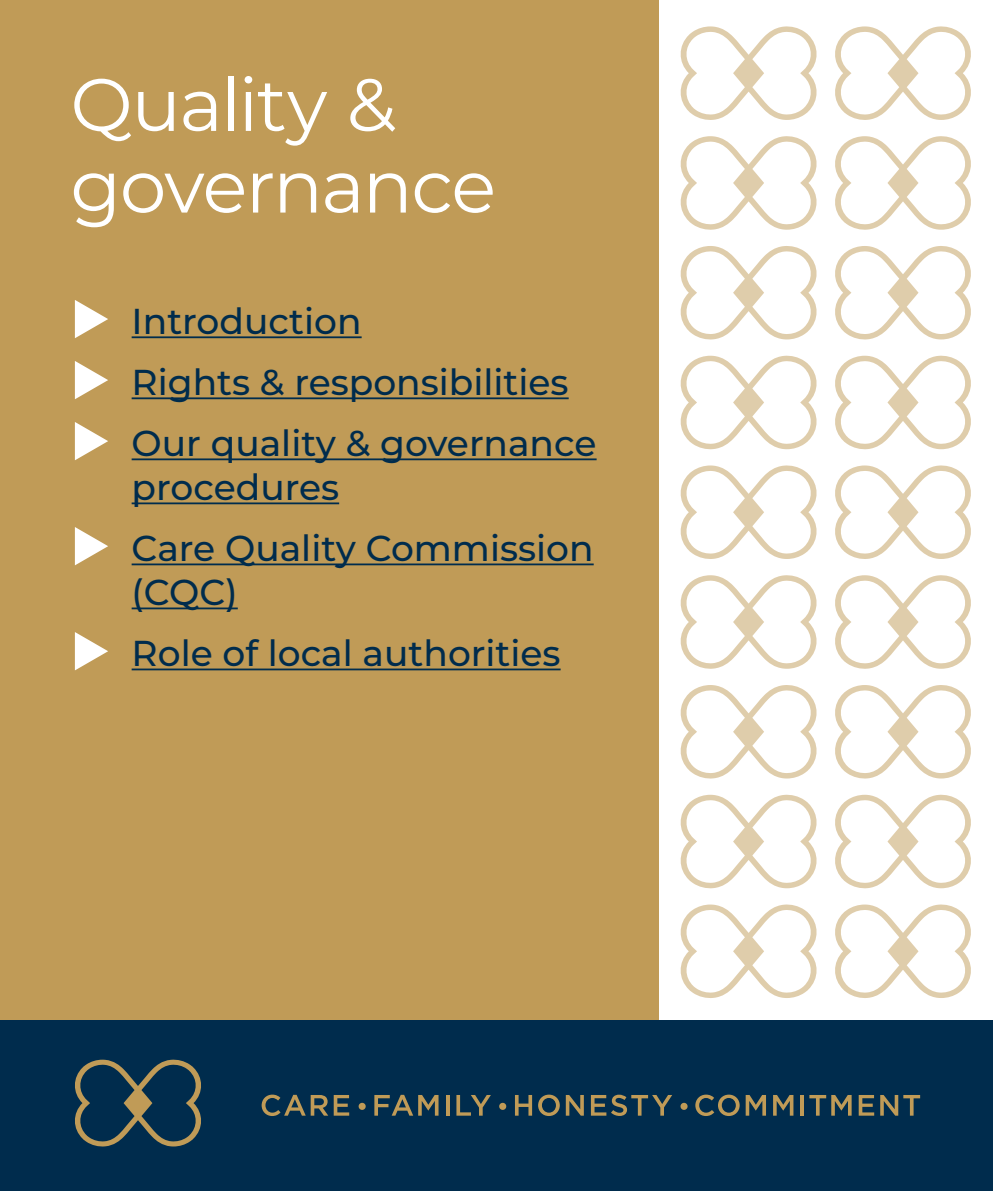
<style>
.page{position:relative;width:993px;height:1191px;background:#fff}
.page>*{position:absolute;margin:0;border:0;box-sizing:border-box;transform-origin:0 0}
.t1{font:74px "Montserrat";letter-spacing:-.025em;color:#fff}
.t2{font:300 42px "Montserrat";color:#fff}
.t3{font:500 36px/61px "Montserrat";color:#002c4d}
</style>
<div class="page">
<div style="left:0;top:0;width:658px;height:1037px;background:#c09b57"></div>
<div style="left:0;top:1020px;width:992px;height:171px;background:#002c4d"></div>
<svg style="left:261px;top:1094px;width:88px;height:22px"></svg>
<svg style="left:358px;top:1102px;width:7px;height:7px"></svg>
<svg style="left:374px;top:1094px;width:64px;height:21px"></svg>
<svg style="left:446px;top:1095px;width:3px;height:20px"></svg>
<svg style="left:456px;top:1095px;width:34px;height:20px"></svg>
<svg style="left:499px;top:1102px;width:7px;height:7px"></svg>
<svg style="left:515px;top:1095px;width:17px;height:20px"></svg>
<svg style="left:538px;top:1094px;width:21px;height:22px"></svg>
<svg style="left:565px;top:1095px;width:18px;height:20px"></svg>
<svg style="left:590px;top:1094px;width:82px;height:22px"></svg>
<svg style="left:680px;top:1102px;width:7px;height:7px"></svg>
<svg style="left:695px;top:1094px;width:44px;height:22px"></svg>
<svg style="left:745px;top:1095px;width:20px;height:20px"></svg>
<svg style="left:773px;top:1095px;width:20px;height:20px"></svg>
<hr style="left:800px;top:1095px;width:4px;height:20px;background:#c09b57">
<svg style="left:809px;top:1095px;width:16px;height:20px"></svg>
<svg style="left:831px;top:1095px;width:20px;height:20px"></svg>
<svg style="left:858px;top:1095px;width:15px;height:20px"></svg>
<svg style="left:880px;top:1095px;width:17px;height:20px"></svg>
<svg style="left:903px;top:1095px;width:16px;height:20px"></svg>
<svg style="left:75px;top:1059px;width:126px;height:88px"></svg>
<hr style="left:132px;top:336px;width:229px;height:2px;background:#002c4d">
<hr style="left:132px;top:397px;width:436px;height:2px;background:#002c4d">
<hr style="left:132px;top:458px;width:464px;height:2px;background:#002c4d">
<hr style="left:132px;top:502px;width:207px;height:2px;background:#002c4d">
<hr style="left:132px;top:563px;width:461px;height:2px;background:#002c4d">
<hr style="left:132px;top:607px;width:106px;height:2px;background:#002c4d">
<hr style="left:132px;top:668px;width:428px;height:2px;background:#002c4d">
<svg style="left:75px;top:300px;width:33px;height:38px"></svg>
<svg style="left:75px;top:361px;width:33px;height:38px"></svg>
<svg style="left:75px;top:422px;width:33px;height:38px"></svg>
<svg style="left:75px;top:527px;width:33px;height:38px"></svg>
<svg style="left:75px;top:632px;width:33px;height:38px"></svg>
<svg style="left:680px;top:26px;width:137px;height:94px"></svg>
<svg style="left:680px;top:136px;width:137px;height:94px"></svg>
<svg style="left:680px;top:575px;width:137px;height:94px"></svg>
<svg style="left:680px;top:246px;width:137px;height:94px"></svg>
<svg style="left:680px;top:685px;width:137px;height:94px"></svg>
<svg style="left:680px;top:355px;width:137px;height:95px"></svg>
<svg style="left:680px;top:794px;width:137px;height:95px"></svg>
<svg style="left:680px;top:465px;width:137px;height:94px"></svg>
<svg style="left:680px;top:904px;width:137px;height:94px"></svg>
<svg style="left:835px;top:26px;width:136px;height:94px"></svg>
<svg style="left:835px;top:136px;width:136px;height:94px"></svg>
<svg style="left:835px;top:575px;width:136px;height:94px"></svg>
<svg style="left:835px;top:246px;width:136px;height:94px"></svg>
<svg style="left:835px;top:685px;width:136px;height:94px"></svg>
<svg style="left:835px;top:355px;width:136px;height:95px"></svg>
<svg style="left:835px;top:794px;width:136px;height:95px"></svg>
<svg style="left:835px;top:465px;width:136px;height:94px"></svg>
<svg style="left:835px;top:904px;width:136px;height:94px"></svg>
<h1 class="t1" style="left:70px;top:54px;width:327px">Quality &amp;</h1>
<p class="t2" style="left:72px;top:82px;width:263px">Introduction</p>
<h1 class="t1" style="left:70px;top:135px;width:427px">governance</h1>
<p class="t3" style="left:132px;top:289px;width:466px">Introduction<br>Rights &amp; responsibilities<br>Our quality &amp; governance</p>
<p class="t3" style="left:132px;top:455px;width:463px">procedures<br>Care Quality Commission</p>
<p class="t3" style="left:132px;top:560px;width:430px">(CQC)<br>Role of local authorities</p>
</div>
